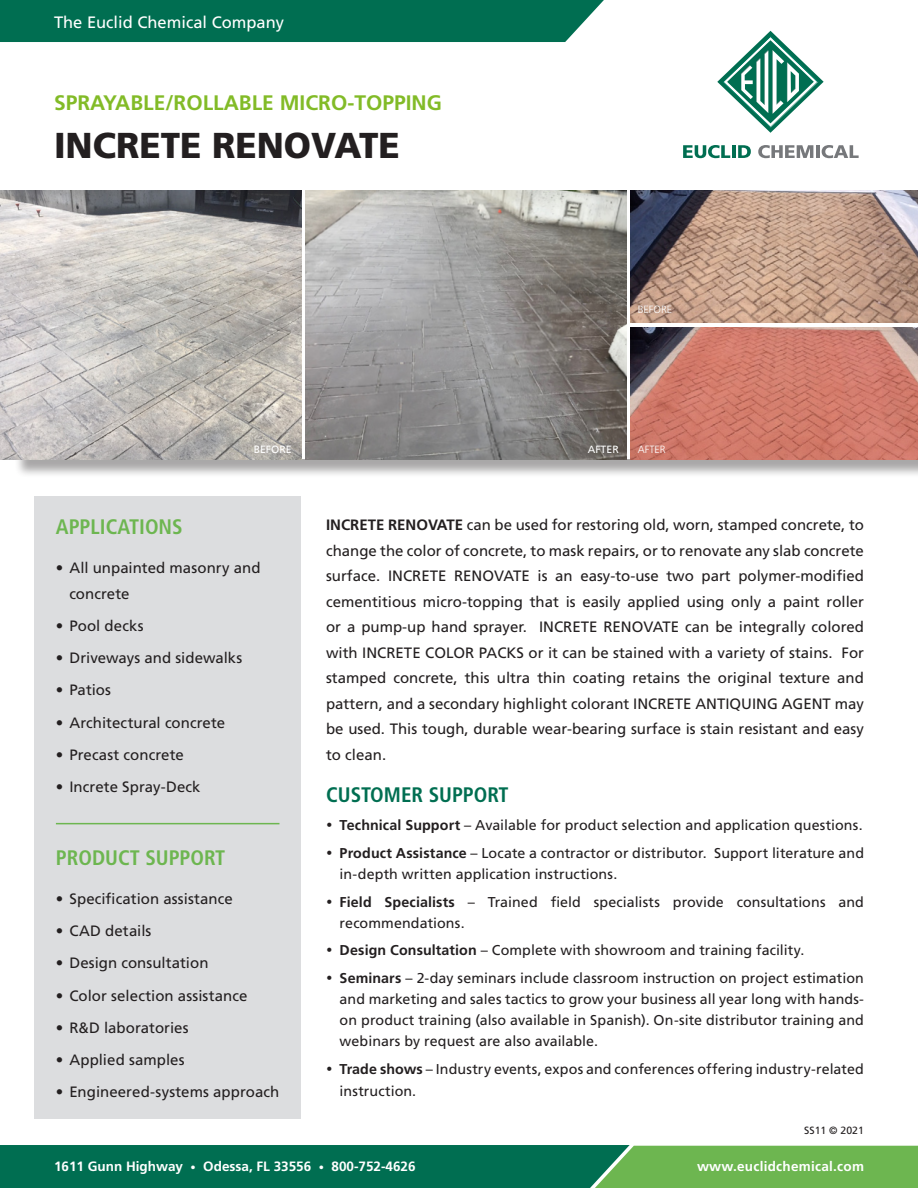
<style>
.page{position:relative;width:918px;height:1188px;background:#fff}
.page>*{position:absolute;margin:0;border:0;box-sizing:border-box;transform-origin:0 0}
.t1{font:900 36px "Frutiger LT Std";color:#231f20}
.t2{font:700 21px "Frutiger LT Std";color:#82bb27}
.t3{font:700 condensed 21px "Frutiger LT Std";color:#6db650}
.t4{font:700 condensed 21px "Frutiger LT Std";color:#006e51}
.t5{font:16.5px "Frutiger LT Std";color:#fff}
.t6{font:15px/25.5px "Frutiger LT Std";color:#231f20}
.t7{font:14.25px/21px "Frutiger LT Std";letter-spacing:.005em;color:#231f20}
.t8{font:700 13.5px "Frutiger LT Std";color:#fff}
.t9{font:700 13.5px "Frutiger LT Std";letter-spacing:.02em;color:#fff}
.t10{font:10.5px "Frutiger LT Std";color:#fff}
.t11{font:300 10.5px "Frutiger LT Std";color:#fff}
.t12{font:10.5px "Frutiger LT Std";color:#231f20}
.s1{font-weight:700}
.s2{font-size:10.5px}
</style>
<div class="page">
<svg style="left:0;top:1145px;width:918px;height:43px;background:#258652"></svg>
<div style="left:0;top:0;width:604px;height:42px;background:#006e51"></div>
<svg style="left:717px;top:31px;width:107px;height:102px"></svg>
<svg style="left:683px;top:145px;width:47px;height:13px"></svg>
<hr style="left:732px;top:145px;width:4px;height:13px;background:#006e51">
<svg style="left:738px;top:145px;width:13px;height:13px"></svg>
<svg style="left:758px;top:145px;width:55px;height:13px"></svg>
<hr style="left:816px;top:145px;width:4px;height:13px;background:#76787b">
<svg style="left:822px;top:145px;width:37px;height:13px"></svg>
<div style="left:34px;top:497px;width:267px;height:622px;background:#dcdddf"></div>
<hr style="left:56px;top:823px;width:223px;height:1px;background:#6db650">
<div style="left:14px;top:193px;width:904px;height:285px;background:#231f20;opacity:.39"></div>
<div style="left:301px;top:190px;width:5px;height:269px;background:#fff"></div>
<svg style="left:638px;top:322px;width:4px;height:5px"></svg>
<svg style="left:626px;top:320px;width:12px;height:4px"></svg>
<img style="left:0;top:190px;width:301px;height:270px">
<img style="left:306px;top:190px;width:320px;height:269px">
<img style="left:631px;top:190px;width:287px;height:132px">
<img style="left:631px;top:327px;width:287px;height:132px">
<p class="t5" style="left:54px;top:13px;width:232px">The Euclid Chemical Company</p>
<p class="t2" style="left:54px;top:90px;width:389px">SPRAYABLE/ROLLABLE MICRO-TOPPING</p>
<p class="t1" style="left:54px;top:124px;width:347px">INCRETE RENOVATE</p>
<p class="t11" style="left:638px;top:303px;width:36px">BEFORE</p>
<p class="t10" style="left:254px;top:443px;width:39px">BEFORE</p>
<p class="t10" style="left:588px;top:443px;width:32px">AFTER</p>
<p class="t11" style="left:638px;top:443px;width:30px">AFTER</p>
<p class="t3" style="left:56px;top:514px;width:128px">APPLICATIONS</p>
<p class="t6" style="left:69px;top:555px;width:193px;text-indent:-14px">• All unpainted masonry and concrete</p>
<p class="t6" style="left:56px;top:613px;width:89px">• Pool decks</p>
<p class="t6" style="left:56px;top:645px;width:188px">• Driveways and sidewalks</p>
<p class="t6" style="left:56px;top:678px;width:57px">• Patios</p>
<p class="t6" style="left:56px;top:710px;width:171px">• Architectural concrete</p>
<p class="t6" style="left:56px;top:742px;width:129px">• Precast concrete</p>
<p class="t6" style="left:56px;top:774px;width:146px">• Increte Spray-Deck</p>
<p class="t3" style="left:56px;top:845px;width:171px">PRODUCT SUPPORT</p>
<p class="t6" style="left:56px;top:886px;width:178px">• Specification assistance</p>
<p class="t6" style="left:56px;top:918px;width:97px">• CAD details</p>
<p class="t6" style="left:56px;top:951px;width:154px">• Design consultation</p>
<p class="t6" style="left:56px;top:983px;width:193px">• Color selection assistance</p>
<p class="t6" style="left:56px;top:1015px;width:134px">• R&amp;D laboratories</p>
<p class="t6" style="left:56px;top:1047px;width:130px">• Applied samples</p>
<p class="t6" style="left:56px;top:1080px;width:225px">• Engineered-systems approach</p>
<p class="t6" style="left:326px;top:512px;width:539px;text-align:justify"><span class="s1">INCRETE RENOVATE</span> can be used for restoring old, worn, stamped concrete, to change the color of concrete, to mask repairs, or to renovate any slab concrete surface. INCRETE RENOVATE is an easy-to-use two part polymer-modified cementitious micro-topping that is easily applied using only a paint roller or a pump-up hand sprayer. INCRETE RENOVATE can be integrally colored with INCRETE COLOR PACKS or it can be stained with a variety of stains. For stamped concrete, this ultra thin coating retains the original texture and pattern, and a secondary highlight colorant INCRETE ANTIQUING AGENT may be used. This tough, durable wear-bearing surface is stain resistant and easy to clean.</p>
<p class="t4" style="left:326px;top:783px;width:184px">CUSTOMER SUPPORT</p>
<p class="t7" style="left:340px;top:815px;width:525px"><span class="s1">Technical Support</span> – Available for product selection and application questions.</p>
<p class="t7" style="left:340px;top:842px;width:526px"><span class="s1">Product Assistance</span> – Locate a contractor or distributor. Support literature and in-depth written application instructions.</p>
<p class="t7" style="left:340px;top:891px;width:526px"><span class="s1">Field Specialists</span> – Trained field specialists provide consultations and recommendations.</p>
<p class="t7" style="left:340px;top:940px;width:466px"><span class="s1">Design Consultation</span> – Complete with showroom and training facility.</p>
<p class="t7" style="left:340px;top:968px;width:526px;text-align:justify"><span class="s1">Seminars</span> – 2-day seminars include classroom instruction on project estimation and marketing and sales tactics to grow your business all year long with hands&shy;on product training (also available in Spanish). On-site distributor training and webinars by request are also available.</p>
<p class="t7" style="left:340px;top:1058px;width:526px;line-height:22.5px"><span class="s1">Trade shows</span> – Industry events, expos and conferences offering industry-related instruction.</p>
<p class="t12" style="left:804px;top:1124px;width:61px">SS11 © 2021</p>
<p class="t8" style="left:54px;top:1158px;width:363px">1611 Gunn Highway <span class="s2">•</span> Odessa, FL 33556 <span class="s2">•</span> 800-752-4626</p>
<p class="t9" style="left:697px;top:1158px;width:168px">www.euclidchemical.com</p>
</div>
